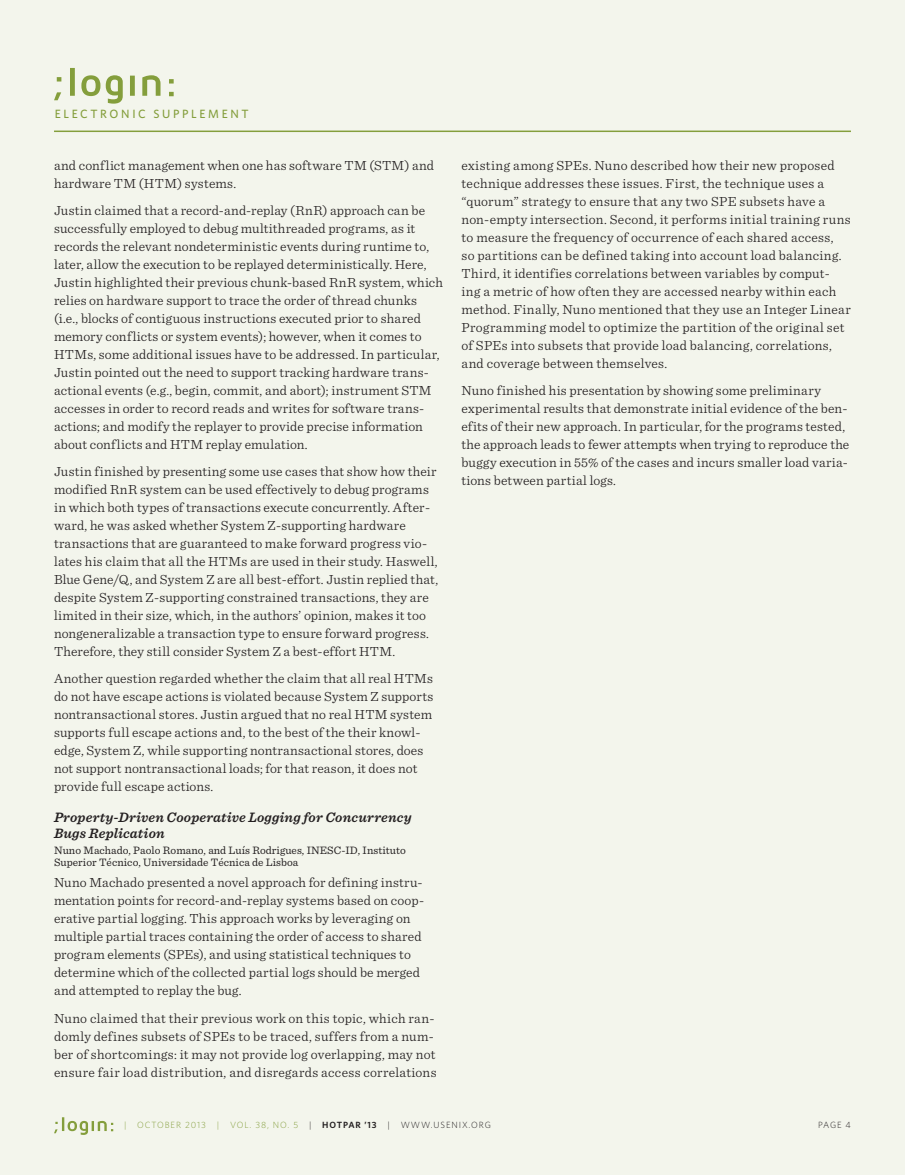
<style>
.page{position:relative;width:905px;height:1175px;background:#fff}
.page>*{position:absolute;margin:0;border:0;box-sizing:border-box;transform-origin:0 0}
.t1{font:italic 600 14.25px/15.8px "Sentinel";letter-spacing:.01em;color:#231f20}
.t2{font:300 13.8px/18px "Sentinel";letter-spacing:.015em;color:#231f20}
.t3{font:500 12px "Whitney";letter-spacing:.215em;color:#849e3c}
.t4{font:11.25px/12.8px "Sentinel";letter-spacing:.005em;color:#231f20}
.t5{font:300 9px "Whitney";letter-spacing:.1em;color:#849e3c}
.t6{font:300 9px "Whitney";color:#231f20}
.s1{color:#231f20}
.s2{font-weight:600;color:#231f20}
</style>
<div class="page">
<div style="left:0;top:0;width:904px;height:1174px;background:#f3f5ec"></div>
<svg style="left:54px;top:68px;width:120px;height:36px"></svg>
<hr style="left:54px;top:130px;width:796px;height:2px;background:#849e3c">
<svg style="left:54px;top:1117px;width:59px;height:17px"></svg>
<p class="t3" style="left:55px;top:105px;width:195px">ELECTRONIC SUPPLEMENT</p>
<p class="t2" style="left:54px;top:156px;width:381px">and conflict management when one has software TM (STM) and hardware TM (HTM) systems.</p>
<p class="t2" style="left:54px;top:201px;width:390px">Justin claimed that a record-and-replay (RnR) approach can be successfully employed to debug multithreaded programs, as it records the relevant nondeterministic events during runtime to, later, allow the execution to be replayed deterministically. Here, Justin highlighted their previous chunk-based RnR system, which relies on hardware support to trace the order of thread chunks (i.e., blocks of contiguous instructions executed prior to shared memory conflicts or system events); however, when it comes to HTMs, some additional issues have to be addressed. In particular, Justin pointed out the need to support tracking hardware trans&shy;actional events (e.g., begin, commit, and abort); instrument STM accesses in order to record reads and writes for software trans&shy;actions; and modify the replayer to provide precise information about conflicts and HTM replay emulation.</p>
<p class="t2" style="left:54px;top:461px;width:385px">Justin finished by presenting some use cases that show how their modified RnR system can be used effectively to debug programs in which both types of transactions execute concurrently. After&shy;ward, he was asked whether System Z-supporting hardware transactions that are guaranteed to make forward progress vio&shy;lates his claim that all the HTMs are used in their study. Haswell, Blue Gene/Q, and System Z are all best-effort. Justin replied that, despite System Z-supporting constrained transactions, they are limited in their size, which, in the authors’ opinion, makes it too nongeneralizable a transaction type to ensure forward progress.<br>Therefore, they still consider System Z a best-effort HTM.</p>
<p class="t2" style="left:54px;top:668px;width:381px">Another question regarded whether the claim that all real HTMs do not have escape actions is violated because System Z supports nontransactional stores. Justin argued that no real HTM system supports full escape actions and, to the best of the their knowl&shy;edge, System Z, while supporting nontransactional stores, does not support nontransactional loads; for that reason, it does not provide full escape actions.</p>
<p class="t1" style="left:54px;top:808px;width:359px">Property-Driven Cooperative Logging for Concurrency<br>Bugs Replication</p>
<p class="t4" style="left:54px;top:843px;width:353px">Nuno Machado, Paolo Romano, and Luís Rodrigues, INESC-ID, Instituto<br>Superior Técnico, Universidade Técnica de Lisboa</p>
<p class="t2" style="left:54px;top:873px;width:372px">Nuno Machado presented a novel approach for defining instru&shy;mentation points for record-and-replay systems based on coop&shy;erative partial logging. This approach works by leveraging on multiple partial traces containing the order of access to shared program elements (SPEs), and using statistical techniques to determine which of the collected partial logs should be merged and attempted to replay the bug.</p>
<p class="t2" style="left:54px;top:1008px;width:384px">Nuno claimed that their previous work on this topic, which ran&shy;domly defines subsets of SPEs to be traced, suffers from a num&shy;ber of shortcomings: it may not provide log overlapping, may not ensure fair load distribution, and disregards access correlations</p>
<p class="t2" style="left:461px;top:156px;width:391px">existing among SPEs. Nuno described how their new proposed technique addresses these issues. First, the technique uses a “quorum” strategy to ensure that any two SPE subsets have a non-empty intersection. Second, it performs initial training runs to measure the frequency of occurrence of each shared access,<br>so partitions can be defined taking into account load balancing.<br>Third, it identifies correlations between variables by comput&shy;ing a metric of how often they are accessed nearby within each method. Finally, Nuno mentioned that they use an Integer Linear Programming model to optimize the partition of the original set of SPEs into subsets that provide load balancing, correlations, and coverage between themselves.</p>
<p class="t2" style="left:461px;top:380px;width:389px">Nuno finished his presentation by showing some preliminary experimental results that demonstrate initial evidence of the ben&shy;efits of their new approach. In particular, for the programs tested, the approach leads to fewer attempts when trying to reproduce the buggy execution in 55% of the cases and incurs smaller load varia&shy;tions between partial logs.</p>
<p class="t5" style="left:124px;top:1119px;width:368px">| OCTOBER 2013 | VOL. 38, NO. 5 <span class="s1">|</span> <span class="s2">HOTPAR ’13</span> <span class="s1">| WWW.USEN IX.ORG</span></p>
<p class="t6" style="left:818px;top:1119px;width:34px">PAG E 4</p>
</div>
